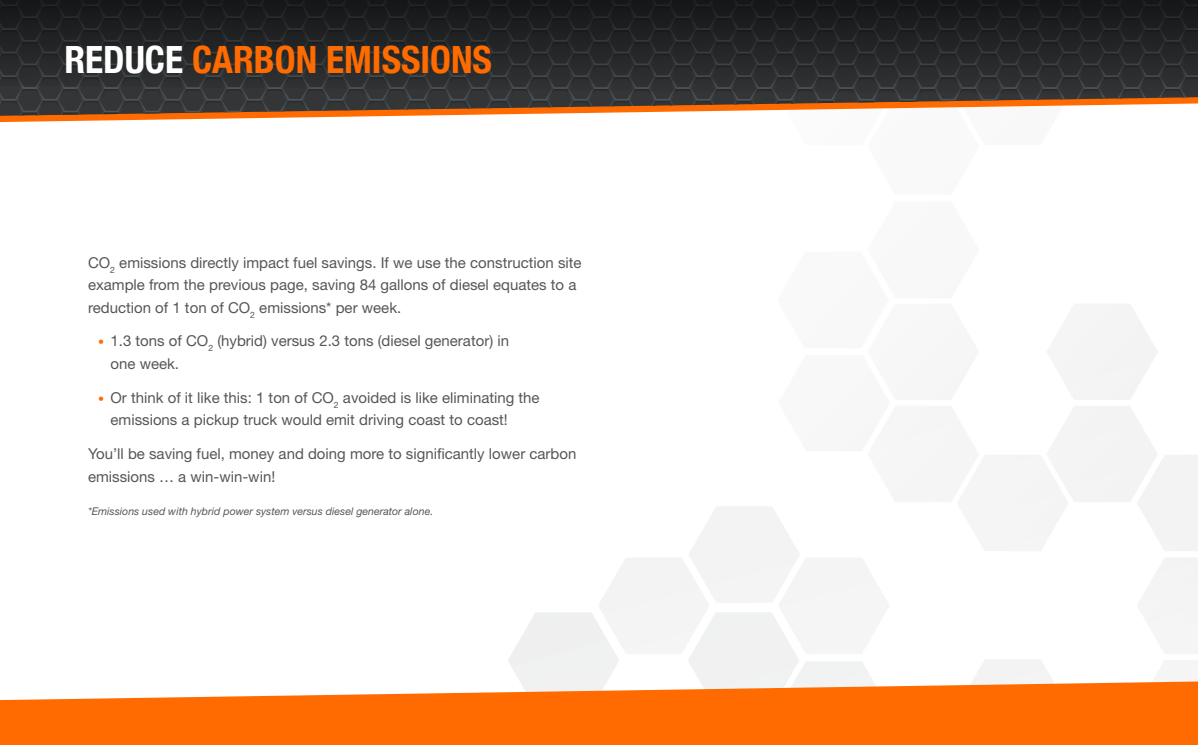
<style>
.page{position:relative;width:1198px;height:745px;background:#fff}
.page>*{position:absolute;margin:0;border:0;box-sizing:border-box;transform-origin:0 0}
.t1{font:700 condensed 37.5px "Helvetica Neue";color:#ff6b00}
.Orange_Bullets{font:15px/22.5px "Helvetica Neue LT Std";color:#545759}
.Orange_Bullets-2{font:italic 10.62px "Helvetica Neue";color:#545759}
.s1{color:#fff}
.s2{font-size:12px;color:#ff6b00}
</style>
<div class="page">
<svg style="left:0;top:681px;width:1198px;height:63px;background:#fe8127"></svg>
<svg style="left:0;top:116px;width:1058px;height:6px"></svg>
<svg style="left:0;top:96px;width:1198px;height:20px"></svg>
<svg style="left:0;top:0;width:1198px;height:96px;background:#252728"></svg>
<p class="t1" style="left:64px;top:28px;width:429px"><span class="s1">REDUCE</span> CARBON EMISSIONS</p>
<p class="Orange_Bullets" style="left:88px;top:251px;width:495px">CO<sub>2</sub> emissions directly impact fuel savings. If we use the construction site example from the previous page, saving 84 gallons of diesel equates to a reduction of 1 ton of CO<sub>2</sub> emissions* per week.</p>
<p class="Orange_Bullets" style="left:111px;top:329px;width:400px;text-indent:-12px"><span class="s2">•</span> 1.3 tons of CO<sub>2</sub> (hybrid) versus 2.3 tons (diesel generator) in one week.</p>
<p class="Orange_Bullets" style="left:111px;top:386px;width:431px;text-indent:-12px"><span class="s2">•</span> Or think of it like this: 1 ton of CO<sub>2</sub> avoided is like eliminating the emissions a pickup truck would emit driving coast to coast!</p>
<p class="Orange_Bullets" style="left:88px;top:442px;width:490px">You’ll be saving fuel, money and doing more to significantly lower carbon emissions … a win-win-win!</p>
<p class="Orange_Bullets-2" style="left:88px;top:505px;width:347px">*Emissions used with hybrid power system versus diesel generator alone.</p>
</div>
